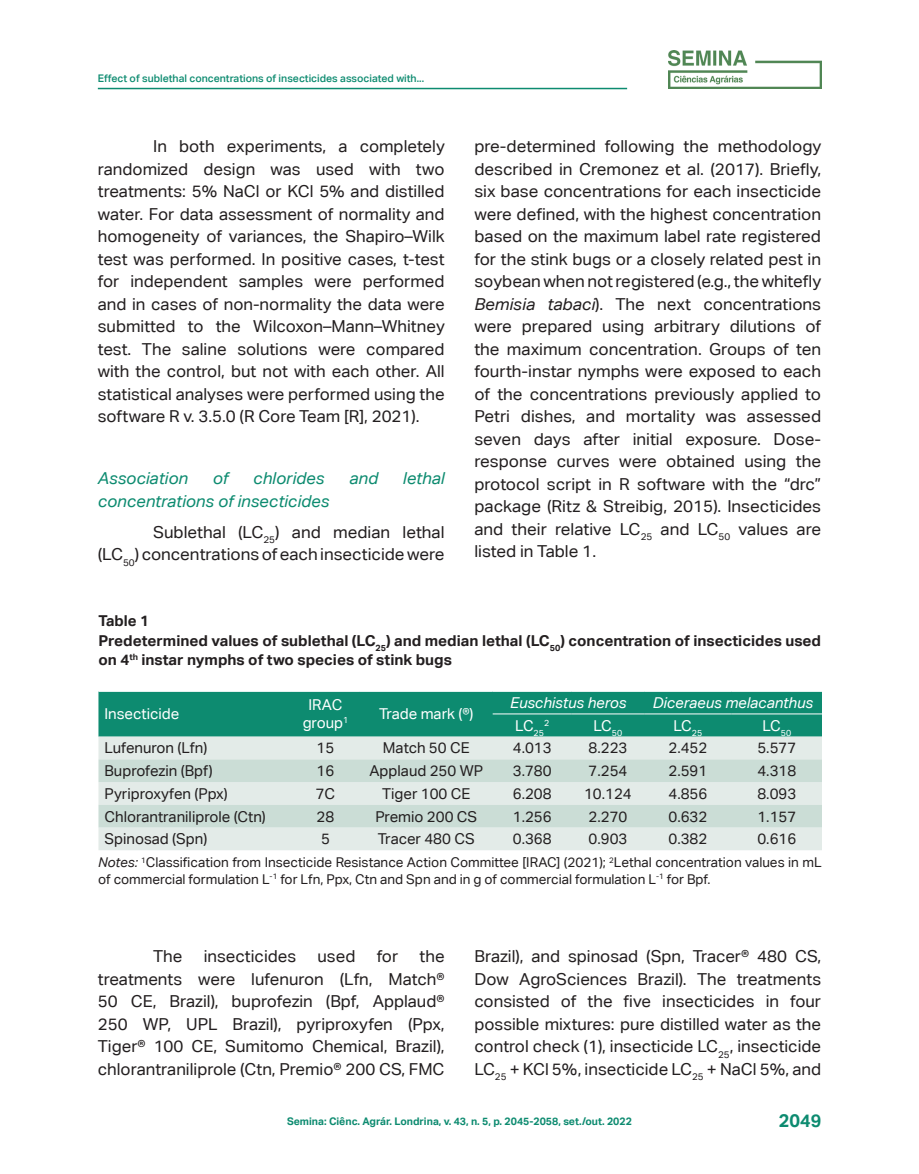
<style>
.page{position:relative;width:919px;height:1174px;background:#fff}
.page>*{position:absolute;margin:0;border:0;box-sizing:border-box;transform-origin:0 0}
.t1{font:700 18px "Aktiv Grotesk Corp";color:#0d8b70}
.corpo_do_texto{font:16.5px/22.5px "Aktiv Grotesk Corp";color:#231f20;text-align:justify}
.corpo_do_texto-2{font:italic 16.5px "Aktiv Grotesk Corp";color:#0d8b70}
.texto_tabela{font:15px "Aktiv Grotesk Corp";color:#231f20}
.título_Tabela{font:700 15px/19.5px "Aktiv Grotesk Corp";color:#231f20}
.texto_tabela-2{font:15px "Aktiv Grotesk Corp";color:#fff}
.texto_tabela-3{font:italic 15px "Aktiv Grotesk Corp";color:#fff}
.legenda_de_tabela{font:13.5px/16.5px "Aktiv Grotesk Corp";color:#231f20}
.t2{font:500 10.5px "Aktiv Grotesk Corp";color:#0d8b70}
.t3{font:700 10.5px "Aktiv Grotesk Corp";color:#0d8b70}
.texto_tabela-4{font:8.7px "Aktiv Grotesk Corp";color:#fff}
.s1{font-style:italic}
</style>
<div class="page">
<hr style="left:98px;top:88px;width:529px;height:1px;background:#0d8b70">
<img style="left:668px;top:50px;width:153px;height:38px">
<div style="left:98px;top:692px;width:723px;height:44px;background:#0d8b70"></div>
<div style="left:98px;top:736px;width:723px;height:114px;background:#e3ebe8"></div>
<svg style="left:98px;top:759px;width:723px;height:68px;background:#d3e1dc"></svg>
<hr style="left:492px;top:713px;width:79px;height:1px;background:#fff">
<hr style="left:571px;top:713px;width:73px;height:1px;background:#fff">
<hr style="left:644px;top:713px;width:87px;height:1px;background:#fff">
<hr style="left:731px;top:713px;width:90px;height:1px;background:#fff">
<p class="t2" style="left:98px;top:72px;width:328px">Effect of sublethal concentrations of insecticides associated with...</p>
<p class="corpo_do_texto" style="left:98px;top:135px;width:348px;text-indent:55px">In both experiments, a completely randomized design was used with two treatments: 5% NaCl or KCl 5% and distilled water. For data assessment of normality and homogeneity of variances, the Shapiro–Wilk test was performed. In positive cases, t-test for independent samples were performed and in cases of non-normality the data were submitted to the Wilcoxon–Mann–Whitney test. The saline solutions were compared with the control, but not with each other. All statistical analyses were performed using the software R v. 3.5.0 (R Core Team [R], 2021).</p>
<p class="corpo_do_texto-2" style="left:98px;top:469px;width:92px">Association</p>
<p class="corpo_do_texto-2" style="left:213px;top:469px;width:17px">of</p>
<p class="corpo_do_texto-2" style="left:253px;top:469px;width:73px">chlorides</p>
<p class="corpo_do_texto-2" style="left:349px;top:469px;width:30px">and</p>
<p class="corpo_do_texto-2" style="left:403px;top:469px;width:43px">lethal</p>
<p class="corpo_do_texto-2" style="left:98px;top:491px;width:233px">concentrations of insecticides</p>
<p class="corpo_do_texto" style="left:98px;top:520px;width:348px;text-align:right">Sublethal (LC<sub>25</sub>) and median lethal<br>(LC<sub>50</sub>) concentrations of each insecticide were</p>
<p class="corpo_do_texto" style="left:474px;top:135px;width:348px">pre-determined following the methodology described in Cremonez et al. (2017). Briefly, six base concentrations for each insecticide were defined, with the highest concentration based on the maximum label rate registered for the stink bugs or a closely related pest in soybean when not registered (e.g., the whitefly <span class="s1">Bemisia tabaci</span>). The next concentrations were prepared using arbitrary dilutions of the maximum concentration. Groups of ten fourth-instar nymphs were exposed to each of the concentrations previously applied to Petri dishes, and mortality was assessed seven days after initial exposure. Dose&shy;response curves were obtained using the protocol script in R software with the “drc” package (Ritz &amp; Streibig, 2015). Insecticides and their relative LC<sub>25</sub> and LC<sub>50</sub> values are listed in Table 1.</p>
<p class="título_Tabela" style="left:98px;top:611px;width:52px">Table 1</p>
<p class="título_Tabela" style="left:98px;top:630px;width:724px">Predetermined values of sublethal (LC<sub>25</sub>) and median lethal (LC<sub>50</sub>) concentration of insecticides used on 4<sup>th</sup> instar nymphs of two species of stink bugs</p>
<p class="texto_tabela-2" style="left:104px;top:705px;width:76px">Insecticide</p>
<p class="texto_tabela-3" style="left:510px;top:694px;width:118px">Euschistus heros</p>
<p class="texto_tabela-3" style="left:652px;top:694px;width:162px">Diceraeus melacanthus</p>
<p class="texto_tabela-2" style="left:515px;top:716px;width:30px">LC<sub>25</sub></p>
<p class="texto_tabela-4" style="left:544px;top:717px;width:7px">2</p>
<p class="texto_tabela-2" style="left:593px;top:716px;width:30px">LC<sub>50</sub></p>
<p class="texto_tabela-2" style="left:673px;top:716px;width:30px">LC<sub>25</sub></p>
<p class="texto_tabela-2" style="left:762px;top:716px;width:30px">LC<sub>50</sub></p>
<p class="texto_tabela-2" style="left:308px;top:696px;width:35px">IRAC</p>
<p class="texto_tabela-2" style="left:302px;top:714px;width:47px">group<sup>1</sup></p>
<p class="texto_tabela-2" style="left:379px;top:705px;width:96px">Trade mark (®)</p>
<p class="texto_tabela" style="left:104px;top:739px;width:104px">Lufenuron (Lfn)</p>
<p class="texto_tabela" style="left:316px;top:739px;width:19px">15</p>
<p class="texto_tabela" style="left:383px;top:739px;width:88px">Match 50 CE</p>
<p class="texto_tabela" style="left:512px;top:739px;width:40px">4.013</p>
<p class="texto_tabela" style="left:588px;top:739px;width:40px">8.223</p>
<p class="texto_tabela" style="left:668px;top:739px;width:40px">2.452</p>
<p class="texto_tabela" style="left:757px;top:739px;width:40px">5.577</p>
<p class="texto_tabela" style="left:104px;top:762px;width:110px">Buprofezin (Bpf)</p>
<p class="texto_tabela" style="left:316px;top:762px;width:19px">16</p>
<p class="texto_tabela" style="left:369px;top:762px;width:115px">Applaud 250 WP</p>
<p class="texto_tabela" style="left:512px;top:762px;width:40px">3.780</p>
<p class="texto_tabela" style="left:588px;top:762px;width:40px">7.254</p>
<p class="texto_tabela" style="left:668px;top:762px;width:40px">2.591</p>
<p class="texto_tabela" style="left:757px;top:762px;width:40px">4.318</p>
<p class="texto_tabela" style="left:104px;top:784px;width:125px">Pyriproxyfen (Ppx)</p>
<p class="texto_tabela" style="left:316px;top:784px;width:21px">7C</p>
<p class="texto_tabela" style="left:382px;top:784px;width:90px">Tiger 100 CE</p>
<p class="texto_tabela" style="left:512px;top:784px;width:40px">6.208</p>
<p class="texto_tabela" style="left:584px;top:784px;width:49px">10.124</p>
<p class="texto_tabela" style="left:668px;top:784px;width:40px">4.856</p>
<p class="texto_tabela" style="left:757px;top:784px;width:40px">8.093</p>
<p class="texto_tabela" style="left:104px;top:807px;width:163px">Chlorantraniliprole (Ctn)</p>
<p class="texto_tabela" style="left:316px;top:807px;width:19px">28</p>
<p class="texto_tabela" style="left:375px;top:807px;width:103px">Premio 200 CS</p>
<p class="texto_tabela" style="left:512px;top:807px;width:40px">1.256</p>
<p class="texto_tabela" style="left:588px;top:807px;width:40px">2.270</p>
<p class="texto_tabela" style="left:668px;top:807px;width:40px">0.632</p>
<p class="texto_tabela" style="left:757px;top:807px;width:40px">1.157</p>
<p class="texto_tabela" style="left:104px;top:830px;width:104px">Spinosad (Spn)</p>
<p class="texto_tabela" style="left:321px;top:830px;width:10px">5</p>
<p class="texto_tabela" style="left:378px;top:830px;width:98px">Tracer 480 CS</p>
<p class="texto_tabela" style="left:512px;top:830px;width:40px">0.368</p>
<p class="texto_tabela" style="left:588px;top:830px;width:40px">0.903</p>
<p class="texto_tabela" style="left:668px;top:830px;width:40px">0.382</p>
<p class="texto_tabela" style="left:757px;top:830px;width:40px">0.616</p>
<p class="legenda_de_tabela" style="left:98px;top:854px;width:725px"><span class="s1">Notes:</span> <sup>1</sup>Classification from Insecticide Resistance Action Committee [IRAC] (2021); <sup>2</sup>Lethal concentration values in mL of commercial formulation L<sup>-1</sup> for Lfn, Ppx, Ctn and Spn and in g of commercial formulation L<sup>-1</sup> for Bpf.</p>
<p class="corpo_do_texto" style="left:153px;top:944px;width:31px">The</p>
<p class="corpo_do_texto" style="left:204px;top:944px;width:94px">insecticides</p>
<p class="corpo_do_texto" style="left:317px;top:944px;width:39px">used</p>
<p class="corpo_do_texto" style="left:376px;top:944px;width:23px">for</p>
<p class="corpo_do_texto" style="left:98px;top:944px;width:348px;text-indent:322px">the treatments were lufenuron (Lfn, Match® 50 CE, Brazil), buprofezin (Bpf, Applaud® 250 WP, UPL Brazil), pyriproxyfen (Ppx, Tiger® 100 CE, Sumitomo Chemical, Brazil), chlorantraniliprole (Ctn, Premio® 200 CS, FMC</p>
<p class="corpo_do_texto" style="left:474px;top:944px;width:348px">Brazil), and spinosad (Spn, Tracer® 480 CS, Dow AgroSciences Brazil). The treatments consisted of the five insecticides in four possible mixtures: pure distilled water as the control check (1), insecticide LC<sub>25</sub>, insecticide LC<sub>25</sub> + KCl 5%, insecticide LC<sub>25</sub> + NaCl 5%, and</p>
<p class="t3" style="left:287px;top:1114px;width:346px">Semina: Ciênc. Agrár. Londrina, v. 43, n. 5, p. 2045-2058, set./out. 2022</p>
<p class="t1" style="left:778px;top:1109px;width:44px">2049</p>
</div>
